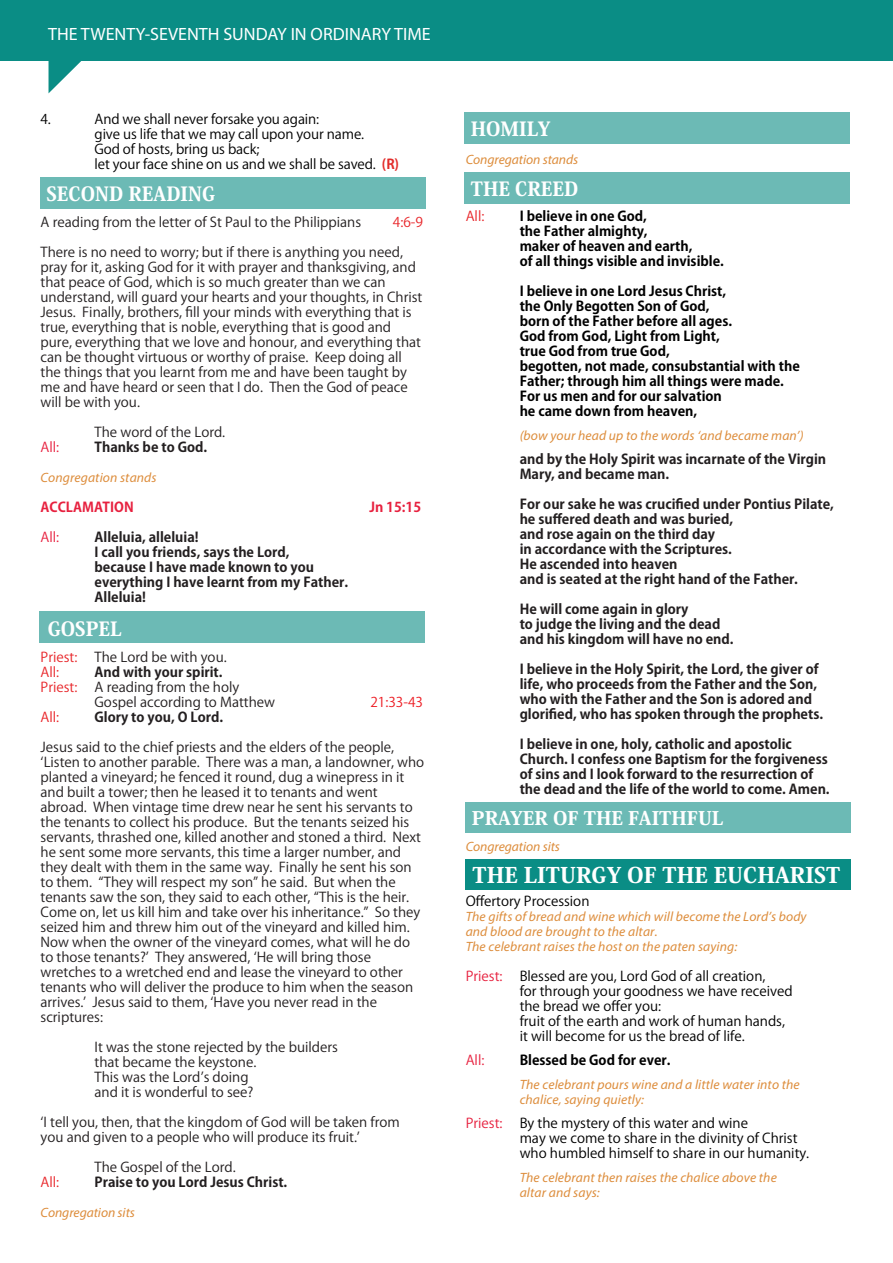
<style>
.page{position:relative;width:893px;height:1263px;background:#fff}
.page>*{position:absolute;margin:0;border:0;box-sizing:border-box;transform-origin:0 0}
.t1{font:800 21.3px "Koz Min Pro";color:#fff;scale:1.05 1}
.t2{font:800 19.35px "Koz Min Pro";color:#fff}
.t3{font:800 18.45px "Koz Min Pro";color:#fff;scale:1.05 1}
.t4{font:17.85px "Myriad Pro";color:#fff}
.t5{font:13.5px/15px "Koz Go Pro";color:#231f20}
.t6{font:700 13.5px/15px "Koz Go Pro";color:#231f20}
.t7{font:13.5px/15px "Koz Go Pro";color:#000}
.t8{font:700 13.5px/15px "Koz Go Pro";color:#000}
.t9{font:italic 13.5px/15px "Myriad Pro";letter-spacing:.01em;color:#dd8d3c}
.t10{font:13.5px "Koz Go Pro";color:#e8262a}
.t11{font:13.5px "Koz Go Pro";color:#e7213f}
.t12{font:700 13.5px "Koz Go Pro";color:#e7213f}
.t13{font:13.5px "Koz Go Pro";color:#ed1d24}
.t14{font:13.5px "Koz Go Pro";color:#e92428}
.s1{font-weight:700;color:#e22c2a}
</style>
<div class="page">
<div style="left:464px;top:112px;width:386px;height:32px;background:#6cbab5"></div>
<div style="left:40px;top:177px;width:385px;height:32px;background:#6cbab5"></div>
<div style="left:465px;top:802px;width:386px;height:31px;background:#6cbab5"></div>
<div style="left:465px;top:859px;width:386px;height:31px;background:#0a8d85"></div>
<div style="left:39px;top:611px;width:386px;height:32px;background:#6cbab5"></div>
<div style="left:0;top:0;width:893px;height:61px;background:#0a8d85"></div>
<svg style="left:49px;top:61px;width:32px;height:32px"></svg>
<div style="left:464px;top:172px;width:386px;height:32px;background:#6cbab5"></div>
<h3 class="t4" style="left:48px;top:23px;width:384px">THE TWENTY-SEVENTH SUNDAY IN ORDINARY TIME</h3>
<p class="t7" style="left:41px;top:112px;width:12px">4.</p>
<p class="t7" style="left:95px;top:112px;width:306px">And we shall never forsake you again:<br>give us life that we may call upon your name.<br>God of hosts, bring us back;<br>let your face shine on us and we shall be saved. <span class="s1">(R)</span></p>
<h2 class="t2" style="left:46px;top:180px;width:170px">SECOND READING</h2>
<p class="t5" style="left:41px;top:215px;width:322px">A reading from the letter of St Paul to the Philippians</p>
<p class="t10" style="left:393px;top:214px;width:32px">4:6-9</p>
<p class="t5" style="left:41px;top:245px;width:383px">There is no need to worry; but if there is anything you need, pray for it, asking God for it with prayer and thanksgiving, and that peace of God, which is so much greater than we can understand, will guard your hearts and your thoughts, in Christ Jesus. Finally, brothers, fill your minds with everything that is true, everything that is noble, everything that is good and pure, everything that we love and honour, and everything that can be thought virtuous or worthy of praise. Keep doing all the things that you learnt from me and have been taught by me and have heard or seen that I do. Then the God of peace will be with you.</p>
<p class="t5" style="left:95px;top:425px;width:132px">The word of the Lord.</p>
<p class="t11" style="left:41px;top:439px;width:20px">All:</p>
<p class="t6" style="left:95px;top:441px;width:114px">Thanks be to God.</p>
<p class="t9" style="left:41px;top:470px;width:118px">Congregation stands</p>
<p class="t12" style="left:41px;top:499px;width:95px">ACCLAMATION</p>
<p class="t12" style="left:369px;top:499px;width:53px">Jn 15:15</p>
<p class="t11" style="left:41px;top:528px;width:20px">All:</p>
<p class="t6" style="left:95px;top:531px;width:255px">Alleluia, alleluia!<br>I call you friends, says the Lord,<br>because I have made known to you everything I have learnt from my Father.<br>Alleluia!</p>
<h2 class="t2" style="left:48px;top:614px;width:76px">GOSPEL</h2>
<p class="t10" style="left:41px;top:648px;width:38px">Priest:</p>
<p class="t5" style="left:95px;top:650px;width:134px">The Lord be with you.</p>
<p class="t10" style="left:41px;top:663px;width:20px">All:</p>
<p class="t6" style="left:95px;top:666px;width:129px">And with your spirit.</p>
<p class="t10" style="left:41px;top:678px;width:38px">Priest:</p>
<p class="t5" style="left:95px;top:680px;width:182px">A reading from the holy<br>Gospel according to Matthew</p>
<p class="t13" style="left:370px;top:693px;width:54px">21:33-43</p>
<p class="t14" style="left:41px;top:708px;width:20px">All:</p>
<p class="t6" style="left:95px;top:711px;width:130px">Glory to you, O Lord.</p>
<p class="t5" style="left:41px;top:740px;width:385px">Jesus said to the chief priests and the elders of the people, ʻListen to another parable. There was a man, a landowner, who planted a vineyard; he fenced it round, dug a winepress in it and built a tower; then he leased it to tenants and went abroad. When vintage time drew near he sent his servants to the tenants to collect his produce. But the tenants seized his servants, thrashed one, killed another and stoned a third. Next he sent some more servants, this time a larger number, and they dealt with them in the same way. Finally he sent his son to them. “They will respect my son” he said. But when the tenants saw the son, they said to each other, “This is the heir.<br>Come on, let us kill him and take over his inheritance.” So they seized him and threw him out of the vineyard and killed him.<br>Now when the owner of the vineyard comes, what will he do to those tenants?ʼ They answered, ʻHe will bring those wretches to a wretched end and lease the vineyard to other tenants who will deliver the produce to him when the season arrives.ʼ Jesus said to them, ʻHave you never read in the scriptures:</p>
<p class="t5" style="left:95px;top:1040px;width:245px">It was the stone rejected by the builders that became the keystone.<br>This was the Lordʼs doing<br>and it is wonderful to see?</p>
<p class="t5" style="left:41px;top:1115px;width:361px">ʻI tell you, then, that the kingdom of God will be taken from you and given to a people who will produce its fruit.ʼ</p>
<p class="t5" style="left:95px;top:1160px;width:143px">The Gospel of the Lord.</p>
<p class="t10" style="left:41px;top:1173px;width:20px">All:</p>
<p class="t6" style="left:95px;top:1176px;width:194px">Praise to you Lord Jesus Christ.</p>
<p class="t9" style="left:41px;top:1205px;width:96px">Congregation sits</p>
<h2 class="t2" style="left:471px;top:115px;width:81px">HOMILY</h2>
<p class="t9" style="left:466px;top:151px;width:114px">Congregation stands</p>
<h2 class="t2" style="left:471px;top:174px;width:109px">THE CREED</h2>
<p class="t10" style="left:466px;top:207px;width:20px">All:</p>
<p class="t8" style="left:520px;top:209px;width:206px">I believe in one God,<br>the Father almighty,<br>maker of heaven and earth,<br>of all things visible and invisible.</p>
<p class="t8" style="left:520px;top:284px;width:282px">I believe in one Lord Jesus Christ,<br>the Only Begotten Son of God,<br>born of the Father before all ages.<br>God from God, Light from Light,<br>true God from true God,<br>begotten, not made, consubstantial with the<br>Father; through him all things were made.<br>For us men and for our salvation<br>he came down from heaven,</p>
<p class="t9" style="left:520px;top:427px;width:285px">(bow your head up to the words ‘and became man’)</p>
<p class="t6" style="left:520px;top:452px;width:308px">and by the Holy Spirit was incarnate of the Virgin<br>Mary, and became man.</p>
<p class="t6" style="left:520px;top:497px;width:316px">For our sake he was crucified under Pontius Pilate, he suffered death and was buried,<br>and rose again on the third day<br>in accordance with the Scriptures.<br>He ascended into heaven<br>and is seated at the right hand of the Father.</p>
<p class="t6" style="left:520px;top:602px;width:215px">He will come again in glory<br>to judge the living and the dead and his kingdom will have no end.</p>
<p class="t6" style="left:520px;top:662px;width:305px">I believe in the Holy Spirit, the Lord, the giver of life, who proceeds from the Father and the Son, who with the Father and the Son is adored and glorified, who has spoken through the prophets.</p>
<p class="t6" style="left:520px;top:737px;width:311px">I believe in one, holy, catholic and apostolic Church. I confess one Baptism for the forgiveness of sins and I look forward to the resurrection of the dead and the life of the world to come. Amen.</p>
<h3 class="t3" style="left:472px;top:805px;width:241px">PRAYER OF THE FAITHFUL</h3>
<p class="t9" style="left:466px;top:838px;width:96px">Congregation sits</p>
<h1 class="t1" style="left:473px;top:859px;width:352px">THE LITURGY OF THE EUCHARIST</h1>
<p class="t7" style="left:466px;top:894px;width:125px">Offertory Procession</p>
<p class="t9" style="left:466px;top:909px;width:342px">The gifts of bread and wine which will become the Lord’s body and blood are brought to the altar.<br>The celebrant raises the host on the paten saying:</p>
<p class="t11" style="left:466px;top:967px;width:38px">Priest:</p>
<p class="t7" style="left:520px;top:969px;width:275px">Blessed are you, Lord God of all creation,<br>for through your goodness we have received the bread we offer you:<br>fruit of the earth and work of human hands, it will become for us the bread of life.</p>
<p class="t11" style="left:466px;top:1051px;width:20px">All:</p>
<p class="t8" style="left:520px;top:1053px;width:152px">Blessed be God for ever.</p>
<p class="t9" style="left:520px;top:1077px;width:282px">The celebrant pours wine and a little water into the chalice, saying quietly:</p>
<p class="t11" style="left:466px;top:1114px;width:38px">Priest:</p>
<p class="t7" style="left:520px;top:1116px;width:291px">By the mystery of this water and wine<br>may we come to share in the divinity of Christ who humbled himself to share in our humanity.</p>
<p class="t9" style="left:520px;top:1170px;width:259px">The celebrant then raises the chalice above the altar and says:</p>
</div>
